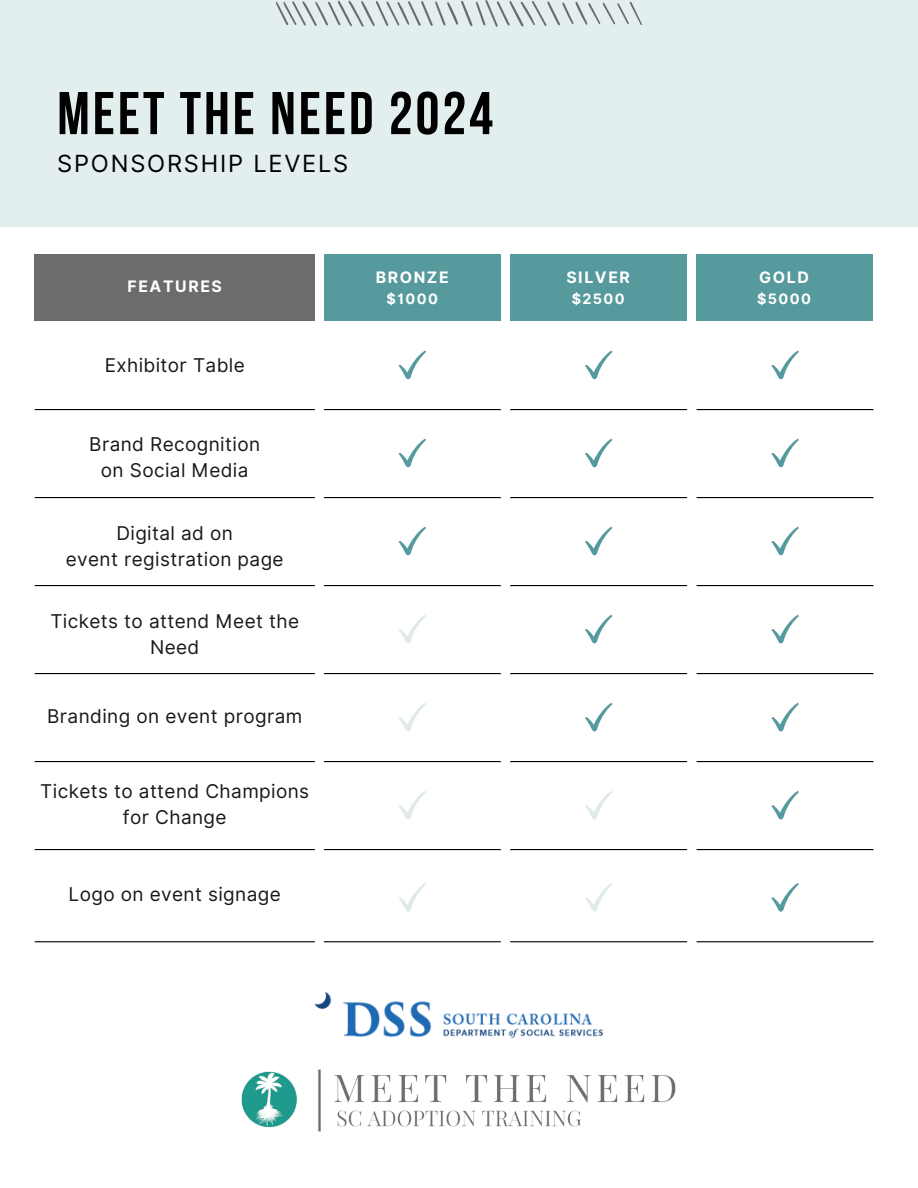
<style>
.page{position:relative;width:918px;height:1188px;background:#fff}
.page>*{position:absolute;margin:0;border:0;box-sizing:border-box;transform-origin:0 0}
.t1{font:700 60.15px "Bebas Neue";letter-spacing:.05em;color:#000}
.t2{font:23.7px "Inter";letter-spacing:.075em;color:#000}
.t3{font:19.05px/26.1px "Inter";letter-spacing:.02em;color:#191919;text-align:center}
.t4{font:700 15.9px "Inter";letter-spacing:.1em;color:#fff}
.t5{font:700 14.4px "Inter";letter-spacing:.1em;color:#fff}
</style>
<div class="page">
<div style="left:35px;top:254px;width:280px;height:67px;background:#6c6c6f"></div>
<div style="left:324px;top:254px;width:177px;height:67px;background:#569a9d"></div>
<div style="left:510px;top:254px;width:177px;height:67px;background:#569a9d"></div>
<div style="left:696px;top:254px;width:177px;height:67px;background:#569a9d"></div>
<hr style="left:35px;top:409px;width:280px;height:1px;background:#000">
<hr style="left:324px;top:409px;width:177px;height:1px;background:#000">
<hr style="left:510px;top:409px;width:177px;height:1px;background:#000">
<hr style="left:324px;top:497px;width:177px;height:1px;background:#000">
<hr style="left:510px;top:497px;width:177px;height:1px;background:#000">
<hr style="left:35px;top:497px;width:280px;height:1px;background:#000">
<hr style="left:35px;top:585px;width:280px;height:1px;background:#000">
<hr style="left:35px;top:673px;width:280px;height:1px;background:#000">
<hr style="left:35px;top:761px;width:280px;height:1px;background:#000">
<hr style="left:35px;top:849px;width:280px;height:1px;background:#000">
<hr style="left:324px;top:585px;width:177px;height:1px;background:#000">
<hr style="left:510px;top:585px;width:177px;height:1px;background:#000">
<hr style="left:324px;top:673px;width:177px;height:1px;background:#000">
<hr style="left:510px;top:673px;width:177px;height:1px;background:#000">
<hr style="left:324px;top:761px;width:177px;height:1px;background:#000">
<hr style="left:510px;top:761px;width:177px;height:1px;background:#000">
<hr style="left:324px;top:849px;width:177px;height:1px;background:#000">
<hr style="left:510px;top:849px;width:177px;height:1px;background:#000">
<svg style="left:398px;top:350px;width:28px;height:29px"></svg>
<svg style="left:585px;top:350px;width:28px;height:29px"></svg>
<svg style="left:398px;top:439px;width:28px;height:28px"></svg>
<svg style="left:585px;top:439px;width:28px;height:28px"></svg>
<svg style="left:398px;top:527px;width:28px;height:28px"></svg>
<svg style="left:585px;top:527px;width:28px;height:28px"></svg>
<svg style="left:399px;top:791px;width:27px;height:28px"></svg>
<svg style="left:585px;top:791px;width:27px;height:28px"></svg>
<svg style="left:399px;top:615px;width:27px;height:28px"></svg>
<svg style="left:585px;top:615px;width:28px;height:28px"></svg>
<svg style="left:399px;top:703px;width:27px;height:28px"></svg>
<svg style="left:585px;top:703px;width:28px;height:28px"></svg>
<hr style="left:697px;top:409px;width:177px;height:1px;background:#000">
<hr style="left:697px;top:497px;width:177px;height:1px;background:#000">
<hr style="left:697px;top:585px;width:177px;height:1px;background:#000">
<hr style="left:697px;top:673px;width:177px;height:1px;background:#000">
<hr style="left:697px;top:761px;width:177px;height:1px;background:#000">
<hr style="left:697px;top:849px;width:177px;height:1px;background:#000">
<svg style="left:771px;top:350px;width:28px;height:29px"></svg>
<svg style="left:771px;top:439px;width:28px;height:28px"></svg>
<svg style="left:771px;top:527px;width:28px;height:28px"></svg>
<svg style="left:771px;top:791px;width:28px;height:28px"></svg>
<svg style="left:771px;top:615px;width:28px;height:28px"></svg>
<svg style="left:771px;top:703px;width:28px;height:28px"></svg>
<div style="left:0;top:0;width:918px;height:227px;background:#ddebeb"></div>
<hr style="left:35px;top:941px;width:280px;height:1px;background:#000">
<hr style="left:324px;top:941px;width:177px;height:1px;background:#000">
<hr style="left:510px;top:941px;width:177px;height:1px;background:#000">
<svg style="left:399px;top:883px;width:27px;height:29px"></svg>
<svg style="left:585px;top:883px;width:27px;height:29px"></svg>
<hr style="left:697px;top:941px;width:177px;height:1px;background:#000">
<svg style="left:771px;top:883px;width:28px;height:29px"></svg>
<img style="left:315px;top:993px;width:289px;height:45px">
<svg style="left:276px;top:0;width:366px;height:27px"></svg>
<img style="left:241px;top:1069px;width:435px;height:63px">
<p class="t1" style="left:57px;top:89px;width:437px">MEET THE NEED 2024</p>
<p class="t2" style="left:57px;top:149px;width:293px">SPONSORSHIP LEVELS</p>
<p class="t4" style="left:127px;top:277px;width:96px">FEATURES</p>
<p class="t3" style="left:105px;top:352px;width:142px">Exhibitor Table</p>
<p class="t3" style="left:89px;top:431px;width:172px">Brand Recognition</p>
<p class="t3" style="left:101px;top:457px;width:149px">on Social Media</p>
<p class="t3" style="left:116px;top:520px;width:118px">Digital ad on</p>
<p class="t3" style="left:66px;top:546px;width:219px">event registration page</p>
<p class="t3" style="left:50px;top:608px;width:250px">Tickets to attend Meet the<br>Need</p>
<p class="t3" style="left:47px;top:703px;width:257px">Branding on event program</p>
<p class="t3" style="left:40px;top:778px;width:270px">Tickets to attend Champions for Change</p>
<p class="t3" style="left:69px;top:881px;width:214px">Logo on event signage</p>
<p class="t4" style="left:376px;top:268px;width:75px">BRONZE</p>
<p class="t5" style="left:387px;top:290px;width:53px">$1000</p>
<p class="t4" style="left:566px;top:268px;width:65px">SILVER</p>
<p class="t5" style="left:572px;top:290px;width:55px">$2500</p>
<p class="t4" style="left:759px;top:268px;width:51px">GOLD</p>
<p class="t5" style="left:757px;top:290px;width:55px">$5000</p>
</div>
